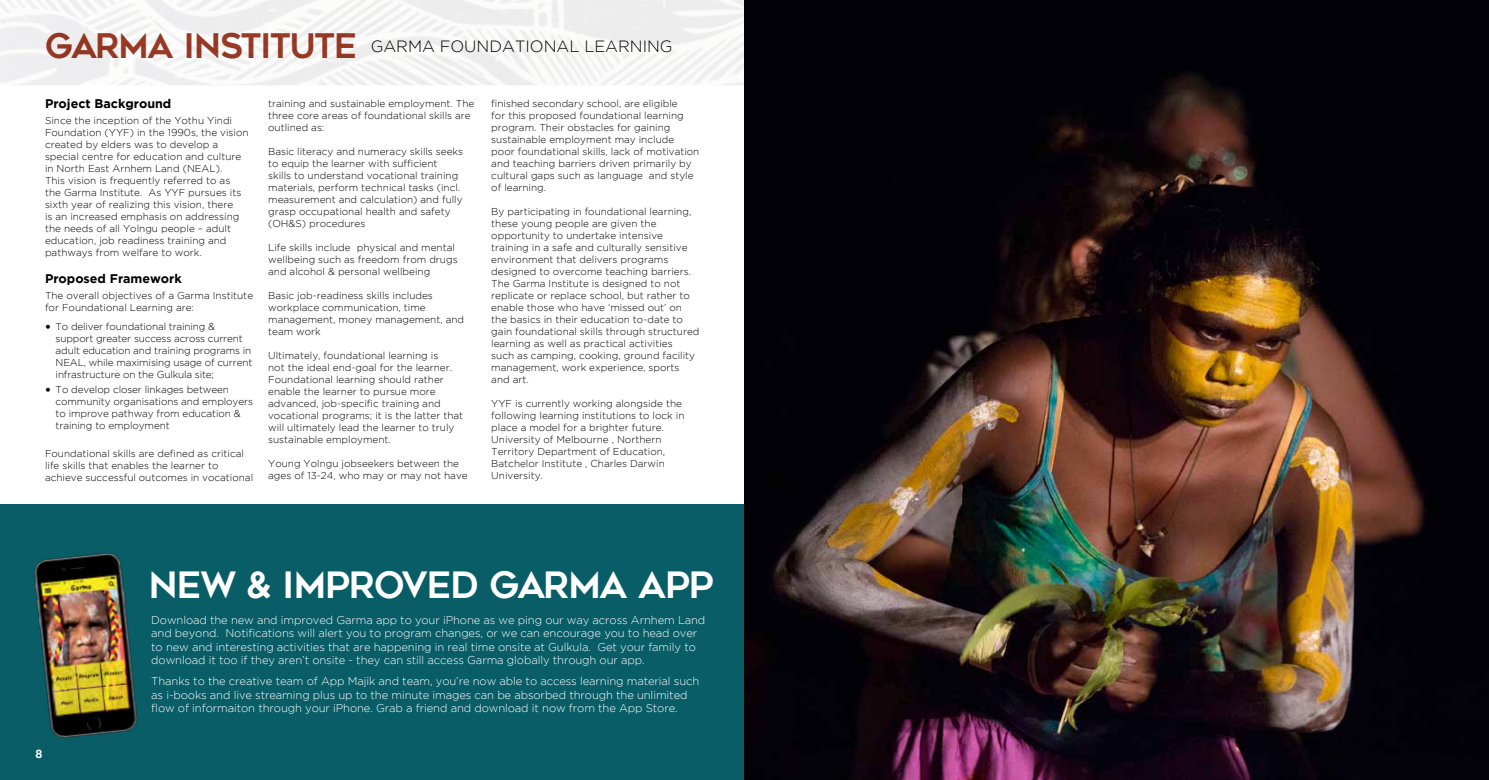
<style>
.page{position:relative;width:1489px;height:780px;background:#fff}
.page>*{position:absolute;margin:0;border:0;box-sizing:border-box;transform-origin:0 0}
.t1{font:36.12px "Geometos";letter-spacing:-.025em;color:#fff}
.t2{font:33.75px "Geometos";letter-spacing:-.03em;color:#9c3b25}
.t3{font:300 16.25px "Gotham";color:#000}
.t4{font:700 12.5px "Gotham";color:#000}
.t5{font:300 11.25px/13.5px "Gotham";letter-spacing:-.01em;color:#fff}
.t6{font:11.25px "Geometos";color:#fff}
.t7{font:300 10px/12px "Gotham";color:#000}
.s1{font-family:"Minion Pro";font-weight:400;font-size:15px}
</style>
<div class="page">
<div style="left:0;top:504px;width:744px;height:276px;background:#095d67"></div>
<img style="left:34px;top:552px;width:104px;height:186px">
<img style="left:744px;top:0;width:744px;height:780px">
<h2 class="t2" style="left:45px;top:27px;width:313px">GARMA INSTITUTE</h2>
<h3 class="t3" style="left:371px;top:38px;width:303px">GARMA FOUNDATIONAL LEARNING</h3>
<p class="t4" style="left:45px;top:97px;width:128px">Project Background</p>
<p class="t7" style="left:45px;top:114px;width:205px">Since the inception of the Yothu Yindi Foundation (YYF) in the 1990s, the vision created by elders was to develop a special centre for education and culture in North East Arnhem Land (NEAL).<br>This vision is frequently referred to as the Garma Institute. As YYF pursues its sixth year of realizing this vision, there<br>is an increased emphasis on addressing the needs of all Yolngu people – adult education, job readiness training and pathways from welfare to work.</p>
<p class="t4" style="left:45px;top:271px;width:138px">Proposed Framework</p>
<p class="t7" style="left:45px;top:289px;width:210px">The overall objectives of a Garma Institute for Foundational Learning are:</p>
<p class="t7" style="left:56px;top:320px;width:198px;text-indent:-11px"><span class="s1">•</span> To deliver foundational training &amp; support greater success across current adult education and training programs in NEAL, while maximising usage of current infrastructure on the Gulkula site;</p>
<p class="t7" style="left:56px;top:383px;width:199px;text-indent:-11px"><span class="s1">•</span> To develop closer linkages between community organisations and employers to improve pathway from education &amp; training to employment</p>
<p class="t7" style="left:45px;top:447px;width:210px">Foundational skills are defined as critical life skills that enables the learner to achieve successful outcomes in vocational</p>
<p class="t7" style="left:268px;top:97px;width:208px">training and sustainable employment. The three core areas of foundational skills are outlined as:</p>
<p class="t7" style="left:268px;top:145px;width:196px">Basic literacy and numeracy skills seeks to equip the learner with sufficient<br>skills to understand vocational training materials, perform technical tasks (incl. measurement and calculation) and fully grasp occupational health and safety (OH&amp;S) procedures</p>
<p class="t7" style="left:268px;top:241px;width:191px">Life skills include physical and mental wellbeing such as freedom from drugs and alcohol &amp; personal wellbeing</p>
<p class="t7" style="left:268px;top:289px;width:197px">Basic job-readiness skills includes workplace communication, time management, money management, and team work</p>
<p class="t7" style="left:268px;top:349px;width:196px">Ultimately, foundational learning is<br>not the ideal end-goal for the learner.<br>Foundational learning should rather enable the learner to pursue more advanced, job-specific training and vocational programs; it is the latter that will ultimately lead the learner to truly sustainable employment.</p>
<p class="t7" style="left:268px;top:457px;width:201px">Young Yolngu jobseekers between the ages of 13-24, who may or may not have</p>
<p class="t7" style="left:491px;top:97px;width:210px">finished secondary school, are eligible<br>for this proposed foundational learning program. Their obstacles for gaining sustainable employment may include poor foundational skills, lack of motivation and teaching barriers driven primarily by cultural gaps such as language and style of learning.</p>
<p class="t7" style="left:491px;top:205px;width:210px">By participating in foundational learning, these young people are given the opportunity to undertake intensive training in a safe and culturally sensitive environment that delivers programs designed to overcome teaching barriers.<br>The Garma Institute is designed to not replicate or replace school, but rather to enable those who have ‘missed out’ on the basics in their education to-date to gain foundational skills through structured learning as well as practical activities<br>such as camping, cooking, ground facility management, work experience, sports and art.</p>
<p class="t7" style="left:491px;top:397px;width:195px">YYF is currently working alongside the following learning institutions to lock in place a model for a brighter future.<br>University of Melbourne , Northern Territory Department of Education, Batchelor Institute , Charles Darwin University.</p>
<h1 class="t1" style="left:149px;top:564px;width:566px">NEW &amp; IMPROVED GARMA APP</h1>
<p class="t6" style="left:35px;top:747px;width:8px">8</p>
<p class="t5" style="left:151px;top:613px;width:555px">Download the new and improved Garma app to your iPhone as we ping our way across Arnhem Land and beyond. Notifications will alert you to program changes, or we can encourage you to head over to new and interesting activities that are happening in real time onsite at Gulkula. Get your family to download it too if they aren’t onsite - they can still access Garma globally through our app.</p>
<p class="t5" style="left:151px;top:674px;width:549px">Thanks to the creative team of App Majik and team, you’re now able to access learning material such as i-books and live streaming plus up to the minute images can be absorbed through the unlimited flow of informaiton through your iPhone. Grab a friend and download it now from the App Store.</p>
</div>
